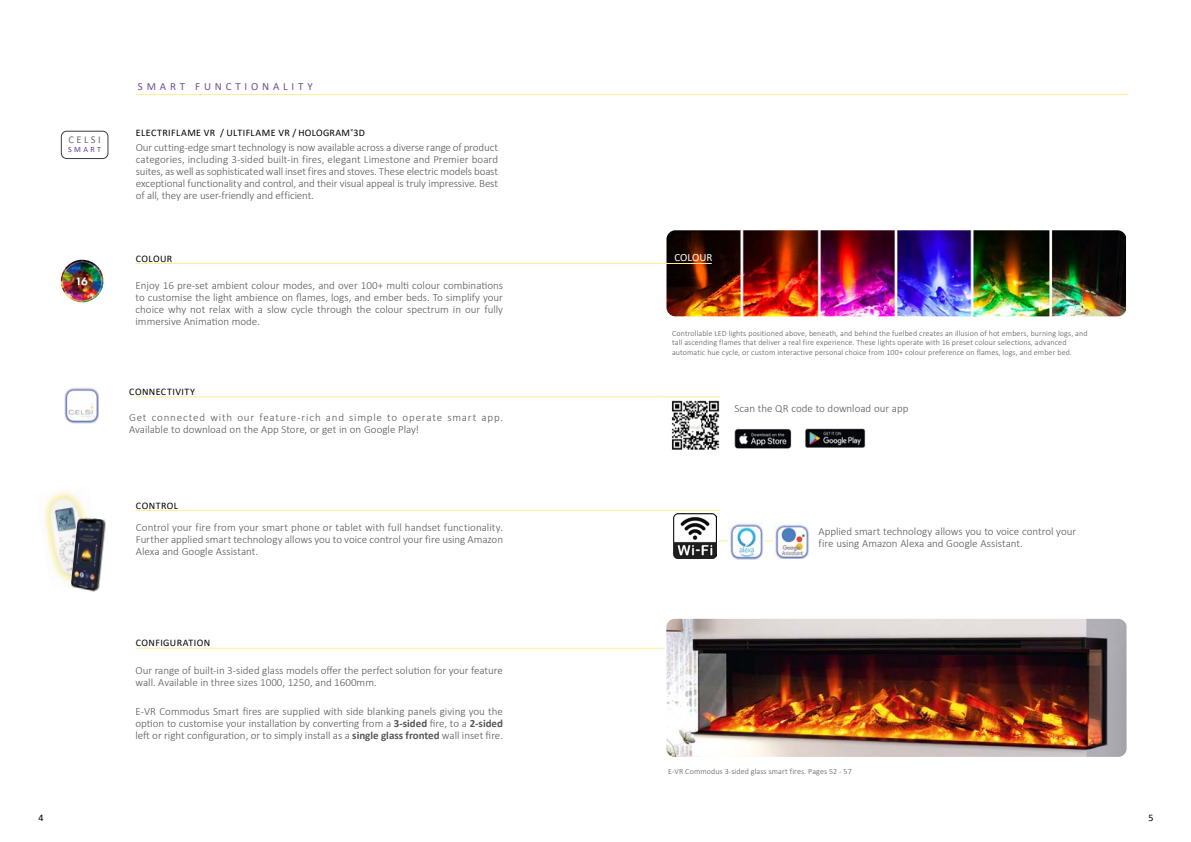
<style>
.page{position:relative;width:1191px;height:842px;background:#fff}
.page>*{position:absolute;margin:0;border:0;box-sizing:border-box;transform-origin:0 0}
.t1{font:300 11px/12px "Calibri";color:#575756;text-align:justify}
.t2{font:300 11px/12px "Calibri";letter-spacing:.065em;color:#575756}
.t3{font:11px "Calibri";letter-spacing:-.005em;color:#fff}
.t4{font:10.9px "Calibri";letter-spacing:.35em;color:#704f93}
.t5{font:10.4px "Calibri";letter-spacing:.23em;color:#706f6f}
.t6{font:10px "Calibri";letter-spacing:.045em;color:#000}
.t7{font:300 8px/9.8px "Calibri";letter-spacing:.01em;color:#575756}
.t8{font:8px "Calibri";letter-spacing:.31em;color:#633e88}
.s1{font-weight:700}
</style>
<div class="page">
<img style="left:667px;top:620px;width:458px;height:136px">
<div style="left:664px;top:617px;width:464px;height:142px;border:2px solid #fff;border-radius:9px"></div>
<img style="left:667px;top:231px;width:458px;height:84px">
<div style="left:664px;top:228px;width:464px;height:90px;border:2px solid #fff;border-radius:10px"></div>
<div style="left:61px;top:131px;width:47px;height:28px;border:1px solid #3c3c3b;border-radius:5px"></div>
<img style="left:65px;top:388px;width:34px;height:36px">
<img style="left:61px;top:260px;width:42px;height:42px;border-radius:21px">
<img style="left:734px;top:429px;width:58px;height:20px">
<img style="left:805px;top:428px;width:61px;height:20px">
<img style="left:671px;top:400px;width:49px;height:50px">
<hr style="left:719px;top:540px;width:68px;height:1px;background:#ffec96">
<img style="left:728px;top:523px;width:37px;height:36px">
<img style="left:674px;top:513px;width:42px;height:45px">
<img style="left:774px;top:522px;width:35px;height:37px">
<svg style="left:44px;top:491px;width:43px;height:92px"></svg>
<img style="left:70px;top:517px;width:36px;height:75px">
<hr style="left:136px;top:94px;width:992px;height:1px;background:#ffec96">
<hr style="left:136px;top:263px;width:575px;height:1px;background:#ffec96">
<hr style="left:136px;top:397px;width:584px;height:1px;background:#ffec96">
<hr style="left:136px;top:510px;width:584px;height:1px;background:#ffec96">
<hr style="left:136px;top:648px;width:528px;height:1px;background:#ffec96">
<p class="t5" style="left:69px;top:133px;width:34px">CELSI</p>
<p class="t8" style="left:68px;top:143px;width:35px">SMART</p>
<p class="t4" style="left:138px;top:79px;width:176px">SMART FUNCTIONALITY</p>
<p class="t6" style="left:136px;top:126px;width:230px">ELECTRIFLAME VR / ULTIFLAME VR / HOLOGRAM<sup>®</sup>3D</p>
<p class="t1" style="left:136px;top:142px;width:364px">Our cutting-edge smart technology is now available across a diverse range of product categories, including 3-sided built-in fires, elegant Limestone and Premier board suites, as well as sophisticated wall inset fires and stoves. These electric models boast exceptional functionality and control, and their visual appeal is truly impressive. Best of all, they are user-friendly and efficient.</p>
<p class="t6" style="left:136px;top:251px;width:38px">COLOUR</p>
<p class="t1" style="left:135px;top:280px;width:369px">Enjoy 16 pre-set ambient colour modes, and over 100+ multi colour combinations to customise the light ambience on flames, logs, and ember beds. To simplify your choice why not relax with a slow cycle through the colour spectrum in our fully immersive Animation mode.</p>
<p class="t6" style="left:129px;top:384px;width:67px">CONNECTIVITY</p>
<p class="t2" style="left:129px;top:411px;width:375px">Get connected with our feature-rich and simple to operate smart app.<br>Available to download on the App Store, or get in on Google Play!</p>
<p class="t3" style="left:674px;top:250px;width:39px">COLOUR</p>
<p class="t7" style="left:672px;top:328px;width:417px">Controllable LED lights positioned above, beneath, and behind the fuelbed creates an illusion of hot embers, burning logs, and tall ascending flames that deliver a real fire experience. These lights operate with 16 preset colour selections, advanced automatic hue cycle, or custom interactive personal choice from 100+ colour preference on flames, logs, and ember bed.</p>
<p class="t1" style="left:734px;top:403px;width:175px">Scan the QR code to download our app</p>
<p class="t6" style="left:136px;top:499px;width:44px">CONTROL</p>
<p class="t1" style="left:136px;top:521px;width:369px">Control your fire from your smart phone or tablet with full handset functionality.<br>Further applied smart technology allows you to voice control your fire using Amazon Alexa and Google Assistant.</p>
<p class="t1" style="left:818px;top:525px;width:259px">Applied smart technology allows you to voice control your fire using Amazon Alexa and Google Assistant.</p>
<p class="t6" style="left:136px;top:636px;width:76px">CONFIGURATION</p>
<p class="t1" style="left:135px;top:664px;width:369px">Our range of built-in 3-sided glass models offer the perfect solution for your feature wall. Available in three sizes 1000, 1250, and 1600mm.</p>
<p class="t1" style="left:135px;top:705px;width:369px">E-VR Commodus Smart fires are supplied with side blanking panels giving you the option to customise your installation by converting from a <span class="s1">3-sided</span> fire, to a <span class="s1">2-sided </span>left or right configuration, or to simply install as a <span class="s1">single glass fronted</span> wall inset fire.</p>
<p class="t7" style="left:668px;top:767px;width:185px">E-VR Commodus 3-sided glass smart fires. Pages 52 - 57</p>
<p class="t6" style="left:38px;top:811px;width:7px">4</p>
<p class="t6" style="left:1148px;top:811px;width:7px">5</p>
</div>
